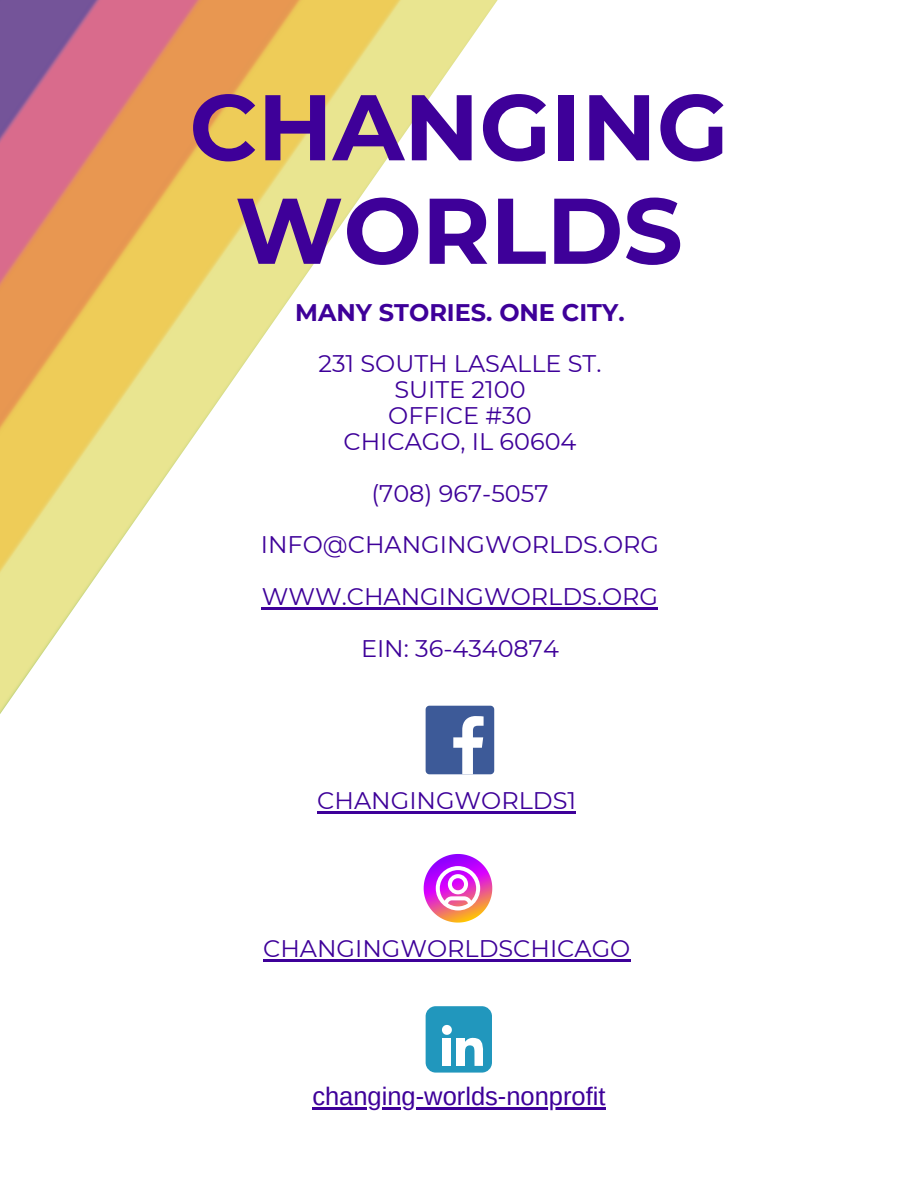
<style>
.page{position:relative;width:918px;height:1188px;background:#fff}
.page>*{position:absolute;margin:0;border:0;box-sizing:border-box;transform-origin:0 0}
.t1{font:700 93px/103.5px "Montserrat";color:#3e0099;text-align:center}
.t2{font:25.5px "Arimo";color:#3e0099}
.t3{font:24px/25.8px "Montserrat";color:#3e0099;text-align:center}
.t4{font:700 24px "Montserrat";color:#3e0099}
</style>
<div class="page">
<div style="left:426px;top:706px;width:68px;height:68px;background:#3d5a98;border-radius:4px"></div>
<svg style="left:453px;top:716px;width:31px;height:58px"></svg>
<svg style="left:424px;top:854px;width:68px;height:69px"></svg>
<div style="left:426px;top:1006px;width:66px;height:67px;background:#2197bd;border-radius:10px"></div>
<svg style="left:442px;top:1025px;width:10px;height:10px"></svg>
<div style="left:443px;top:1039px;width:8px;height:27px;background:#fff"></div>
<div style="left:457px;top:1039px;width:8px;height:27px;background:#fff"></div>
<svg style="left:462px;top:1037px;width:21px;height:29px"></svg>
<img style="left:0;top:0;width:498px;height:715px">
<hr style="left:262px;top:607px;width:396px;height:3px;background:#3e0099">
<hr style="left:312px;top:1107px;width:294px;height:2px;background:#3e0099">
<hr style="left:263px;top:959px;width:367px;height:2px;background:#3e0099">
<hr style="left:317px;top:811px;width:259px;height:3px;background:#3e0099">
<h1 class="t1" style="left:189px;top:75px;width:541px">CHANGING<br>WORLDS</h1>
<h2 class="t4" style="left:295px;top:297px;width:331px">MANY STORIES. ONE CITY.</h2>
<h3 class="t3" style="left:318px;top:351px;width:285px">231 SOUTH LASALLE ST.<br>SUITE 2100<br>OFFICE #30<br>CHICAGO, IL 60604</h3>
<h3 class="t3" style="left:371px;top:480px;width:179px">(708) 967-5057</h3>
<h3 class="t3" style="left:261px;top:532px;width:400px">INFO@CHANGINGWORLDS.ORG</h3>
<h3 class="t3" style="left:262px;top:584px;width:398px">WWW.CHANGINGWORLDS.ORG</h3>
<h3 class="t3" style="left:361px;top:635px;width:199px">EIN: 36-4340874</h3>
<p class="t3" style="left:317px;top:788px;width:260px">CHANGINGWORLDS1</p>
<h3 class="t3" style="left:263px;top:935px;width:369px">CHANGINGWORLDSCHICAGO</h3>
<p class="t2" style="left:312px;top:1082px;width:295px">changing-worlds-nonprofit</p>
</div>
